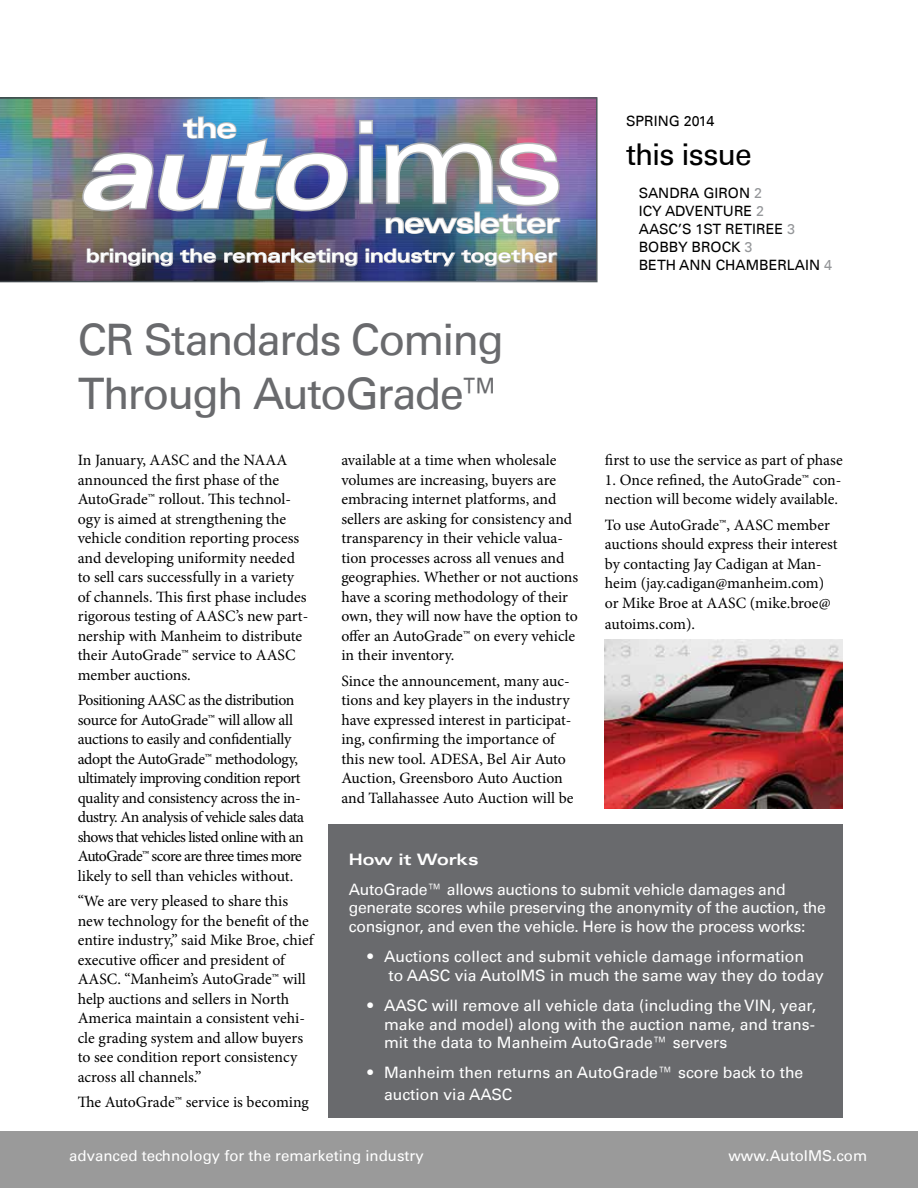
<style>
.page{position:relative;width:918px;height:1188px;background:#fff}
.page>*{position:absolute;margin:0;border:0;box-sizing:border-box;transform-origin:0 0}
.t1{font:italic 700 expanded 103.5px "Univers LT Std";color:#fff}
.t2{font:43.5px/54px "Univers LT";letter-spacing:-.04em;color:#696a6d}
.t3{font:30px "Univers LT";letter-spacing:-.03em;color:#000}
.t4{font:700 expanded 28.5px "Univers LT Pro";letter-spacing:-.05em;color:#fff}
.t5{font:700 expanded 18.45px "Univers LT Pro";letter-spacing:-.01em;color:#fff}
.t6{font:15.75px/19.5px "Minion Pro";letter-spacing:-.005em;color:#000}
.t7{font:15.75px/19.5px "Minion Pro";letter-spacing:-.03em;color:#000}
.t8{font:15.75px/18.9px "Univers LT";color:#fff}
.t9{font:15.75px/18.9px "Univers LT";letter-spacing:-.02em;color:#fff}
.t10{font:700 expanded 15.75px "Univers LT Pro";color:#fff}
.t11{font:15px "Univers LT";color:#fff}
.t12{font:14.25px/18px "Univers LT";color:#000}
.t13{font:14.25px "Univers LT";color:#939598}
.s1{font-weight:400;font-style:normal;font-size:112.5px}
.s2{color:#939598}
</style>
<div class="page">
<div style="left:0;top:1132px;width:918px;height:56px;background:#9a9a9a"></div>
<div style="left:329px;top:824px;width:514px;height:294px;background:#696a6d"></div>
<img style="left:0;top:97px;width:598px;height:185px">
<svg style="left:358px;top:118px;width:17px;height:88px"></svg>
<img style="left:384px;top:141px;width:177px;height:94px">
<img style="left:82px;top:116px;width:267px;height:97px">
<svg style="left:86px;top:248px;width:87px;height:19px;background:#716d7a"></svg>
<svg style="left:180px;top:248px;width:36px;height:15px"></svg>
<svg style="left:224px;top:248px;width:134px;height:19px;background:#6b5c5c"></svg>
<img style="left:366px;top:248px;width:192px;height:19px">
<img style="left:605px;top:639px;width:238px;height:170px">
<h3 class="t4" style="left:183px;top:111px;width:56px">the</h3>
<h1 class="t1" style="left:77px;top:112px;width:491px">auto<span class="s1">ims</span></h1>
<h3 class="t4" style="left:384px;top:206px;width:178px">newsletter</h3>
<p class="t5" style="left:86px;top:245px;width:473px">bringing the remarketing industry together</p>
<h2 class="t2" style="left:78px;top:313px;width:428px">CR Standards Coming<br>Through AutoGrade™</h2>
<p class="t12" style="left:626px;top:112px;width:35px">spring</p>
<p class="t12" style="left:684px;top:112px;width:32px">2014</p>
<h3 class="t3" style="left:626px;top:136px;width:127px">this issue</h3>
<p class="t12" style="left:639px;top:184px;width:127px">San dra Gi ron <span class="s2">2<br></span>ICY ADVENTURE <span class="s2">2<br></span>AASC’s 1stReti</p>
<p class="t12" style="left:756px;top:220px;width:40px">ree <span class="s2">3</span></p>
<p class="t12" style="left:639px;top:238px;width:29px">Bobby</p>
<p class="t12" style="left:639px;top:238px;width:115px;text-indent:53px">Brock <span class="s2">3<br></span>Beth Annc</p>
<p class="t12" style="left:725px;top:256px;width:22px">hambe</p>
<p class="t12" style="left:777px;top:256px;width:25px">rlain</p>
<p class="t13" style="left:824px;top:256px;width:9px">4</p>
<p class="t6" style="left:78px;top:451px;width:232px">In January, AASC and the NAAA announced the first phase of the AutoGrade™ rollout. This technol&shy;ogy is aimed at strengthening the vehicle condition reporting process and developing uniformity needed to sell cars successfully in a variety of channels. This first phase includes rigorous testing of AASC’s new part&shy;nership with Manheim to distribute their AutoGrade™ service to AASC member auctions.</p>
<p class="t7" style="left:78px;top:691px;width:228px">Positioning AASC as the distribution source for AutoGrade™ will allow all auctions to easily and confidentially adopt the AutoGrade™ methodology, ultimately improving condition report quality and consistency across the in&shy;dustry. An analysis of vehicle sales data shows that vehicles listed online with an AutoGrade™ score are three times more likely to sell than vehicles without.</p>
<p class="t6" style="left:78px;top:892px;width:237px">“We are very pleased to share this new technology for the benefit of the entire industry,” said Mike Broe, chief executive officer and president of AASC. “Manheim’s AutoGrade™ will help auctions and sellers in North America maintain a consistent vehi&shy;cle grading system and allow buyers to see condition report consistency across all channels.”</p>
<p class="t6" style="left:78px;top:1093px;width:233px">The AutoGrade™ service is becoming</p>
<p class="t6" style="left:341px;top:451px;width:238px">available at a time when wholesale volumes are increasing, buyers are embracing internet platforms, and sellers are asking for consistency and transparency in their vehicle valua&shy;tion processes across all venues and geographies. Whether or not auctions have a scoring methodology of their own, they will now have the option to offer an AutoGrade™ on every vehicle in their inventory.</p>
<p class="t6" style="left:341px;top:671px;width:234px">Since the announcement, many auc&shy;tions and key players in the industry have expressed interest in participat&shy;ing, confirming the importance of this new tool. ADESA, Bel Air Auto Auction, Greensboro Auto Auction and Tallahassee Auto Auction will be</p>
<p class="t6" style="left:605px;top:451px;width:239px">first to use the service as part of phase</p>
<p class="t6" style="left:605px;top:470px;width:238px">1. Once refined, the AutoGrade™ con&shy;nection will become widely available.</p>
<p class="t6" style="left:605px;top:515px;width:234px">To use AutoGrade™, AASC member auctions should express their interest by contacting Jay Cadigan at Man&shy;heim (jay.cadigan@manheim.com) or Mike Broe at AASC (mike.broe@</p>
<p class="t6" style="left:605px;top:615px;width:92px">autoims.com).</p>
<p class="t10" style="left:349px;top:850px;width:131px">How it Works</p>
<p class="t9" style="left:349px;top:880px;width:479px">AutoGrade™ allows auctions to submit vehicle damages and generate scores while preserving the anonymity of the auction, the consignor, and even the vehicle. Here is how the process works:</p>
<p class="t8" style="left:388px;top:947px;width:437px;text-indent:-21px">• Auctions collect and submit vehicle damage information<br>to AASC via AutoIMS in much the same way they do today</p>
<p class="t8" style="left:384px;top:996px;width:434px;text-align:justify;text-indent:-16px">• AASC will remove all vehicle data (including the VIN, year, make and model) along with the auction name, and trans&shy;mit the data to Manheim AutoGrade™ servers</p>
<p class="t8" style="left:384px;top:1062px;width:421px;line-height:21.6px;text-indent:-17px">• Manheim then returns an AutoGrade™ score back to the auction via AASC</p>
<p class="t11" style="left:69px;top:1147px;width:356px">advanced technology for the remarketing industry</p>
<p class="t11" style="left:728px;top:1147px;width:140px">www.AutoIMS.com</p>
</div>
